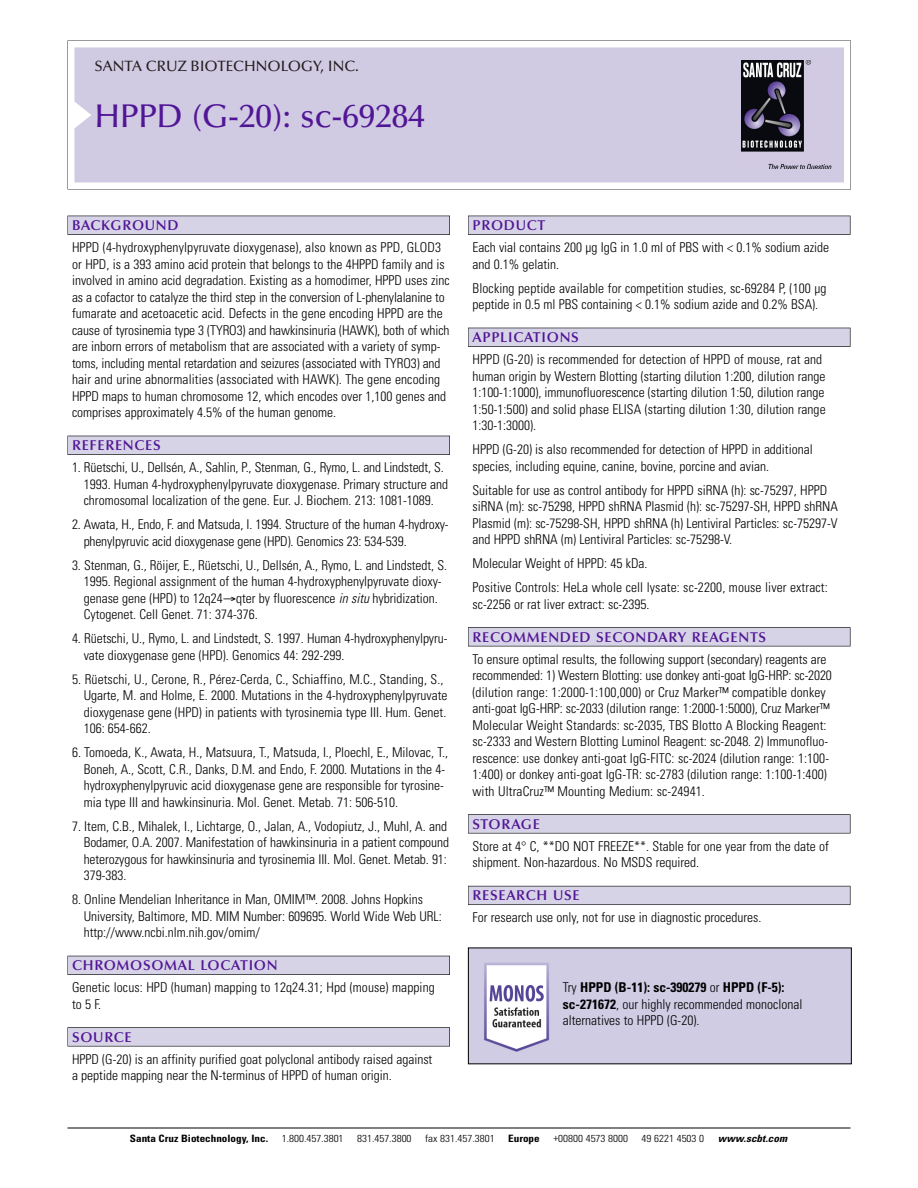
<style>
.page{position:relative;width:918px;height:1188px;background:#fff}
.page>*{position:absolute;margin:0;border:0;box-sizing:border-box;transform-origin:0 0}
.t1{font:500 33px "Optima";color:#511695}
.t2{font:500 15px "Optima";color:#231f20}
.t3{font:600 14.25px "Optima";letter-spacing:.05em;color:#511695}
.t4{font:300 condensed 13.5px/16.5px "Univers";color:#000}
.t5{font:300 condensed 10.2px "Univers";color:#000;scale:1.1 1}
.t6{font:700 condensed 10.2px "Univers";color:#000;scale:1.1 1}
.t7{font:italic 700 condensed 10.2px "Univers";letter-spacing:.005em;color:#000;scale:1.1 1}
.s1{font-style:italic}
.s2{font-weight:700}
</style>
<div class="page">
<svg style="left:68px;top:40px;width:783px;height:149px"></svg>
<div style="left:74px;top:47px;width:770px;height:135px;background:#d1cae3"></div>
<img style="left:741px;top:60px;width:90px;height:108px">
<div style="left:68px;top:216px;width:382px;height:19px;background:#525155"></div>
<div style="left:68px;top:216px;width:381px;height:18px;background:#d7d3e7"></div>
<div style="left:68px;top:436px;width:382px;height:19px;background:#515055"></div>
<div style="left:68px;top:436px;width:381px;height:18px;background:#d7d3e7"></div>
<div style="left:68px;top:956px;width:382px;height:19px;background:#525158"></div>
<div style="left:68px;top:956px;width:381px;height:18px;background:#d7d3e7"></div>
<div style="left:68px;top:1027px;width:382px;height:19px;background:#575759"></div>
<div style="left:68px;top:1028px;width:381px;height:18px;background:#d7d3e7"></div>
<div style="left:468px;top:216px;width:382px;height:19px;background:#525155"></div>
<div style="left:468px;top:216px;width:382px;height:18px;background:#d7d3e7"></div>
<div style="left:468px;top:328px;width:382px;height:19px;background:#515055"></div>
<div style="left:468px;top:328px;width:382px;height:18px;background:#d7d3e7"></div>
<div style="left:468px;top:627px;width:382px;height:19px;background:#545357"></div>
<div style="left:468px;top:628px;width:382px;height:18px;background:#d7d3e7"></div>
<div style="left:468px;top:814px;width:382px;height:19px;background:#575759"></div>
<div style="left:468px;top:815px;width:382px;height:18px;background:#d7d3e7"></div>
<div style="left:468px;top:886px;width:382px;height:19px;background:#5b5a62"></div>
<div style="left:468px;top:886px;width:382px;height:18px;background:#d7d3e7"></div>
<hr style="left:68px;top:1128px;width:782px;height:1px;background:#000">
<img style="left:470px;top:950px;width:380px;height:112px">
<p class="t2" style="left:94px;top:61px;width:266px">SANTA CRUZ BIOTECHNOLOGY, INC.</p>
<h1 class="t1" style="left:94px;top:103px;width:332px">HPPD (G-20): sc-69284</h1>
<p class="t3" style="left:72px;top:219px;width:108px">BACKGROUND</p>
<p class="t4" style="left:72px;top:240px;width:379px">HPPD (4-hydroxyphenylpyruvate dioxygenase), also known as PPD, GLOD3 or HPD, is a 393 amino acid protein that belongs to the 4HPPD family and is involved in amino acid degradation. Existing as a homodimer, HPPD uses zinc as a cofactor to catalyze the third step in the conversion of L-phenylalanine to fumarate and acetoacetic acid. Defects in the gene encoding HPPD are the cause of tyrosinemia type 3 (TYRO3) and hawkinsinuria (HAWK), both of which are inborn errors of metabolism that are associated with a variety of symp&shy;toms, including mental retardation and seizures (associated with TYRO3) and hair and urine abnormalities (associated with HAWK). The gene encoding HPPD maps to human chromosome 12, which encodes over 1,100 genes and comprises approximately 4.5% of the human genome.</p>
<p class="t3" style="left:72px;top:440px;width:90px">REFERENCES</p>
<p class="t4" style="left:84px;top:460px;width:366px;text-indent:-12px">1. Rüetschi, U., Dellsén, A., Sahlin, P., Stenman, G., Rymo, L. and Lindstedt, S.<br>1993. Human 4-hydroxyphenylpyruvate dioxygenase. Primary structure and chromosomal localization of the gene. Eur. J. Biochem. 213: 1081-1089.</p>
<p class="t4" style="left:84px;top:517px;width:367px;text-indent:-12px">2. Awata, H., Endo, F. and Matsuda, I. 1994. Structure of the human 4-hydroxy&shy;phenylpyruvic acid dioxygenase gene (HPD). Genomics 23: 534-539.</p>
<p class="t4" style="left:84px;top:558px;width:365px;text-indent:-12px">3. Stenman, G., Röijer, E., Rüetschi, U., Dellsén, A., Rymo, L. and Lindstedt, S.<br>1995. Regional assignment of the human 4-hydroxyphenylpyruvate dioxy&shy;genase gene (HPD) to 12q24→qter by fluorescence <span class="s1">in situ</span> hybridization.<br>Cytogenet. Cell Genet. 71: 374-376.</p>
<p class="t4" style="left:84px;top:631px;width:365px;text-indent:-12px">4. Rüetschi, U., Rymo, L. and Lindstedt, S. 1997. Human 4-hydroxyphenylpyru&shy;vate dioxygenase gene (HPD). Genomics 44: 292-299.</p>
<p class="t4" style="left:84px;top:672px;width:365px;text-indent:-12px">5. Rüetschi, U., Cerone, R., Pérez-Cerda, C., Schiaffino, M.C., Standing, S., Ugarte, M. and Holme, E. 2000. Mutations in the 4-hydroxyphenylpyruvate dioxygenase gene (HPD) in patients with tyrosinemia type III. Hum. Genet.<br>106: 654-662.</p>
<p class="t4" style="left:84px;top:745px;width:366px;text-indent:-12px">6. Tomoeda, K., Awata, H., Matsuura, T., Matsuda, I., Ploechl, E., Milovac, T., Boneh, A., Scott, C.R., Danks, D.M. and Endo, F. 2000. Mutations in the 4- hydroxyphenylpyruvic acid dioxygenase gene are responsible for tyrosine&shy;mia type III and hawkinsinuria. Mol. Genet. Metab. 71: 506-510.</p>
<p class="t4" style="left:84px;top:819px;width:367px;text-indent:-12px">7. Item, C.B., Mihalek, I., Lichtarge, O., Jalan, A., Vodopiutz, J., Muhl, A. and Bodamer, O.A. 2007. Manifestation of hawkinsinuria in a patient compound heterozygous for hawkinsinuria and tyrosinemia III. Mol. Genet. Metab. 91:<br>379-383.</p>
<p class="t4" style="left:84px;top:892px;width:360px;text-indent:-12px">8. Online Mendelian Inheritance in Man, OMIM™. 2008. Johns Hopkins<br>University, Baltimore, MD. MIM Number: 609695. World Wide Web URL: http://www.ncbi.nlm.nih.gov/omim/</p>
<p class="t3" style="left:72px;top:960px;width:207px">CHROMOSOMAL LOCATION</p>
<p class="t4" style="left:72px;top:980px;width:364px">Genetic locus: HPD (human) mapping to 12q24.31; Hpd (mouse) mapping to 5 F.</p>
<p class="t3" style="left:72px;top:1031px;width:61px">SOURCE</p>
<p class="t4" style="left:72px;top:1052px;width:362px">HPPD (G-20) is an affinity purified goat polyclonal antibody raised against a peptide mapping near the N-terminus of HPPD of human origin.</p>
<p class="t3" style="left:473px;top:219px;width:74px">PRODUCT</p>
<p class="t4" style="left:473px;top:240px;width:358px">Each vial contains 200 µg IgG in 1.0 ml of PBS with &lt; 0.1% sodium azide and 0.1% gelatin.</p>
<p class="t4" style="left:473px;top:281px;width:356px">Blocking peptide available for competition studies, sc-69284 P, (100 µg peptide in 0.5 ml PBS containing &lt; 0.1% sodium azide and 0.2% BSA).</p>
<p class="t3" style="left:473px;top:332px;width:108px">APPLICATIONS</p>
<p class="t4" style="left:473px;top:352px;width:355px">HPPD (G-20) is recommended for detection of HPPD of mouse, rat and human origin by Western Blotting (starting dilution 1:200, dilution range 1:100-1:1000), immunofluorescence (starting dilution 1:50, dilution range 1:50-1:500) and solid phase ELISA (starting dilution 1:30, dilution range 1:30-1:3000).</p>
<p class="t4" style="left:473px;top:442px;width:342px">HPPD (G-20) is also recommended for detection of HPPD in additional species, including equine, canine, bovine, porcine and avian.</p>
<p class="t4" style="left:473px;top:483px;width:367px">Suitable for use as control antibody for HPPD siRNA (h): sc-75297, HPPD siRNA (m): sc-75298, HPPD shRNA Plasmid (h): sc-75297-SH, HPPD shRNA Plasmid (m): sc-75298-SH, HPPD shRNA (h) Lentiviral Particles: sc-75297-V and HPPD shRNA (m) Lentiviral Particles: sc-75298-V.</p>
<p class="t4" style="left:473px;top:553px;width:357px;line-height:24px">Molecular Weight of HPPD: 45 kDa.<br>Positive Controls: HeLa whole cell lysate: sc-2200, mouse liver extract:</p>
<p class="t4" style="left:473px;top:597px;width:178px">sc-2256 or rat liver extract: sc-2395.</p>
<p class="t3" style="left:473px;top:631px;width:295px">RECOMMENDED SECONDARY REAGENTS</p>
<p class="t4" style="left:473px;top:652px;width:361px">To ensure optimal results, the following support (secondary) reagents are recommended: 1) Western Blotting: use donkey anti-goat IgG-HRP: sc-2020 (dilution range: 1:2000-1:100,000) or Cruz Marker™ compatible donkey anti-goat IgG-HRP: sc-2033 (dilution range: 1:2000-1:5000), Cruz Marker™ Molecular Weight Standards: sc-2035, TBS Blotto A Blocking Reagent: sc-2333 and Western Blotting Luminol Reagent: sc-2048. 2) Immunofluo&shy;rescence: use donkey anti-goat IgG-FITC: sc-2024 (dilution range: 1:100- 1:400) or donkey anti-goat IgG-TR: sc-2783 (dilution range: 1:100-1:400) with UltraCruz™ Mounting Medium: sc-24941.</p>
<p class="t3" style="left:473px;top:818px;width:69px">STORAGE</p>
<p class="t4" style="left:473px;top:839px;width:358px">Store at 4° C, **DO NOT FREEZE**. Stable for one year from the date of shipment. Non-hazardous. No MSDS required.</p>
<p class="t3" style="left:473px;top:890px;width:109px">RESEARCH USE</p>
<p class="t4" style="left:473px;top:910px;width:290px">For research use only, not for use in diagnostic procedures.</p>
<p class="t4" style="left:563px;top:980px;width:241px">Try <span class="s2">HPPD (B-11): sc-390279</span> or <span class="s2">HPPD (F-5): sc-271672</span>, our highly recommended monoclonal alternatives to HPPD (G-20).</p>
<p class="t6" style="left:130px;top:1135px;width:127px">Santa Cruz Biotechnology, Inc.</p>
<p class="t5" style="left:282px;top:1135px;width:58px">1.800.457.3801</p>
<p class="t5" style="left:357px;top:1135px;width:51px">831.457.3800</p>
<p class="t5" style="left:425px;top:1135px;width:65px">fax 831.457.3801</p>
<p class="t6" style="left:508px;top:1135px;width:30px">Europe</p>
<p class="t5" style="left:553px;top:1135px;width:69px">+00800 4573 8000</p>
<p class="t5" style="left:642px;top:1135px;width:58px">49 6221 4503 0</p>
<p class="t7" style="left:718px;top:1135px;width:64px">www.scbt.com</p>
</div>
